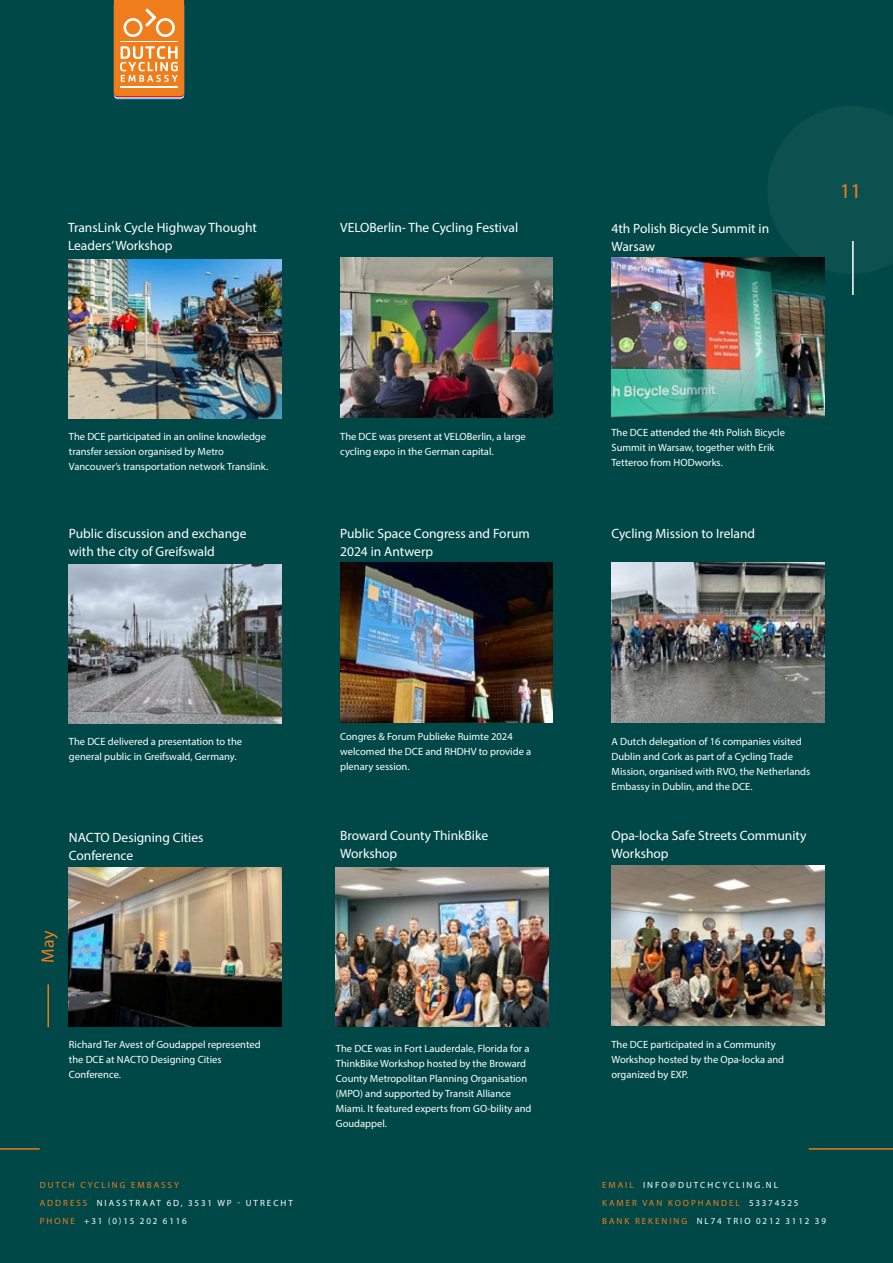
<style>
.page{position:relative;width:893px;height:1263px;background:#004848}
.page>*{position:absolute;margin:0;border:0;box-sizing:border-box;transform-origin:0 0}
.t1{font:21px "Myriad Pro";color:#ef7d1b}
.t2{font:18px "Myriad Pro";color:#ef7d1b}
.t3{font:13.5px/18px "Myriad Pro";color:#fff}
.t4{font:10.5px/15px "Myriad Pro";color:#fff}
.t5{font:9px/18px "Myriad Pro";letter-spacing:.22em;color:#fff}
.s1{color:#ef7d1b}
</style>
<div class="page">
<svg style="left:767px;top:106px;width:126px;height:168px"></svg>
<svg style="left:114px;top:2px;width:70px;height:97px"></svg>
<svg style="left:113px;top:0;width:71px;height:96px;background:#ee903e"></svg>
<hr style="left:120px;top:41px;width:58px;height:1px;background:#fff">
<hr style="left:120px;top:86px;width:58px;height:2px;background:#fff">
<hr style="left:809px;top:1148px;width:84px;height:2px;background:#ef7911">
<hr style="left:852px;top:241px;width:2px;height:54px;background:#fff">
<hr style="left:0;top:1148px;width:40px;height:2px;background:#ef7911">
<img style="left:69px;top:259px;width:212px;height:160px">
<img style="left:340px;top:258px;width:213px;height:159px">
<img style="left:611px;top:258px;width:213px;height:159px">
<img style="left:69px;top:564px;width:212px;height:160px">
<img style="left:340px;top:563px;width:213px;height:159px">
<img style="left:611px;top:563px;width:213px;height:159px">
<img style="left:69px;top:867px;width:212px;height:160px">
<img style="left:336px;top:867px;width:213px;height:159px">
<img style="left:611px;top:866px;width:213px;height:159px">
<hr style="left:47px;top:984px;width:2px;height:43px;background:#ef7911">
<p class="t3" style="left:68px;top:218px;width:190px">TransLink Cycle Highway Thought<br>Leaders’ Workshop</p>
<p class="t3" style="left:340px;top:219px;width:180px">VELOBerlin- The Cycling Festival</p>
<p class="t3" style="left:611px;top:220px;width:159px">4th Polish Bicycle Summit in<br>Warsaw</p>
<h1 class="t1" style="left:840px;top:178px;width:23px">11</h1>
<p class="t4" style="left:69px;top:429px;width:201px">The DCE participated in an online knowledge transfer session organised by Metro<br>Vancouver’s transportation network Translink.</p>
<p class="t3" style="left:69px;top:524px;width:179px">Public discussion and exchange with the city of Greifswald</p>
<p class="t4" style="left:340px;top:429px;width:187px">The DCE was present at VELOBerlin, a large cycling expo in the German capital.</p>
<p class="t3" style="left:340px;top:524px;width:191px">Public Space Congress and Forum<br>2024 in Antwerp</p>
<p class="t4" style="left:69px;top:734px;width:175px">The DCE delivered a presentation to the general public in Greifswald, Germany.</p>
<p class="t3" style="left:69px;top:828px;width:136px">NACTO Designing Cities<br>Conference</p>
<h2 class="t2" style="left:37px;top:962px;width:33px;rotate:-90deg">May</h2>
<p class="t4" style="left:69px;top:1037px;width:193px">Richard Ter Avest of Goudappel represented the DCE at NACTO Designing Cities<br>Conference.</p>
<p class="t4" style="left:340px;top:728px;width:193px">Congres &amp; Forum Publieke Ruimte 2024 welcomed the DCE and RHDHV to provide a plenary session.</p>
<p class="t3" style="left:340px;top:827px;width:149px">Broward County ThinkBike<br>Workshop</p>
<p class="t4" style="left:336px;top:1041px;width:197px">The DCE was in Fort Lauderdale, Florida for a ThinkBike Workshop hosted by the Broward County Metropolitan Planning Organisation (MPO) and supported by Transit Alliance Miami. It featured experts from GO-bility and Goudappel.</p>
<p class="t4" style="left:611px;top:425px;width:175px">The DCE attended the 4th Polish Bicycle<br>Summit in Warsaw, together with Erik<br>Tetteroo from HODworks.</p>
<p class="t3" style="left:611px;top:524px;width:145px">Cycling Mission to Ireland</p>
<p class="t4" style="left:611px;top:734px;width:200px">A Dutch delegation of 16 companies visited Dublin and Cork as part of a Cycling Trade Mission, organised with RVO, the Netherlands Embassy in Dublin, and the DCE.</p>
<p class="t3" style="left:611px;top:827px;width:197px">Opa-locka Safe Streets Community<br>Workshop</p>
<p class="t4" style="left:611px;top:1037px;width:174px">The DCE participated in a Community<br>Workshop hosted by the Opa-locka and organized by EXP.</p>
<p class="t5" style="left:40px;top:1176px;width:255px"><span class="s1">DUTCH CYCLING EMBASSY<br>ADDRESS</span> NIASSTRAAT 6D, 3531 WP - UTRECHT<br><span class="s1">PHONE</span> +31 (0)15 202 6116</p>
<p class="t5" style="left:602px;top:1176px;width:225px"><span class="s1">EMAIL</span> INFO@DUTCHCYCLING.NL<br><span class="s1">KAMER VAN KOOPHANDEL</span> 53374525<br><span class="s1">BANK REKENING</span> NL74 TRIO 0212 3112 39</p>
</div>
